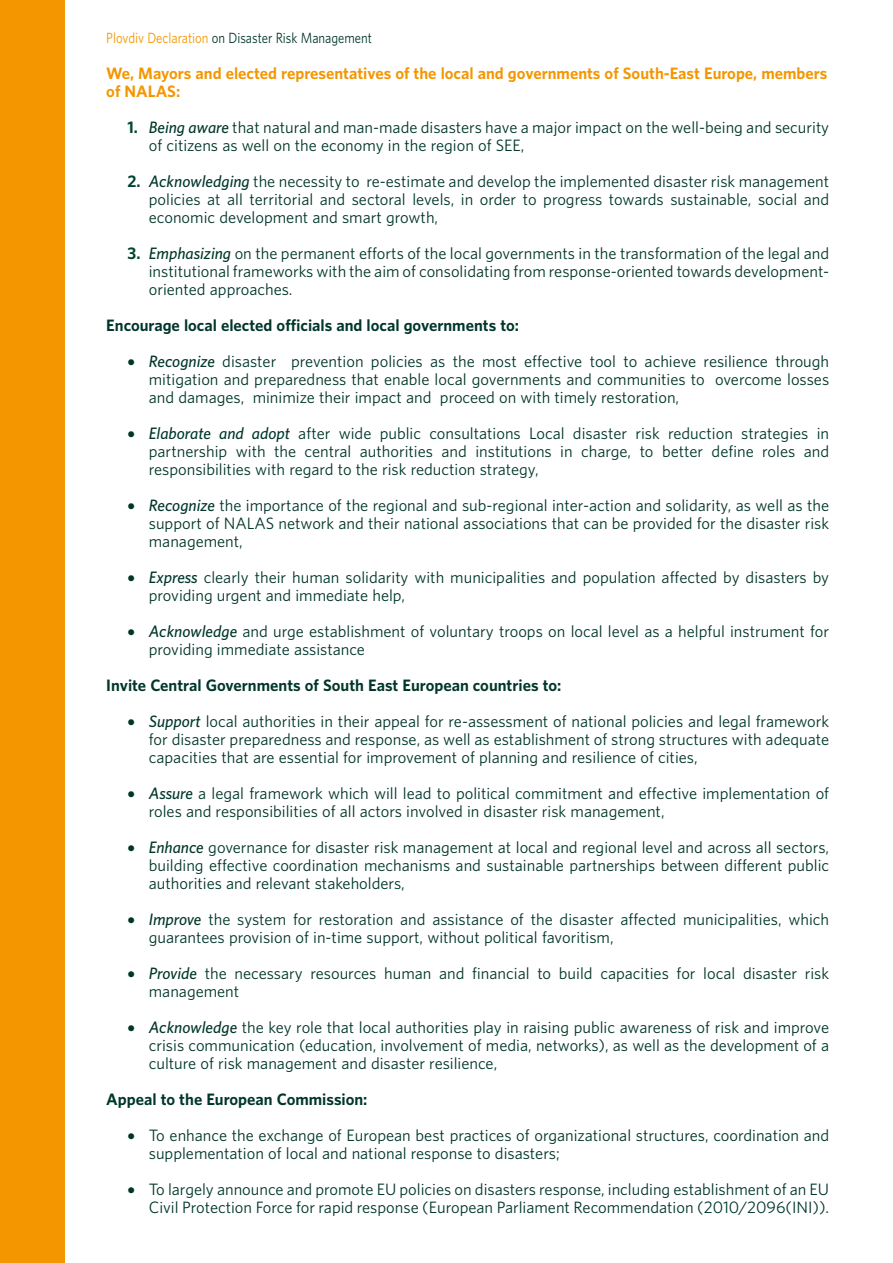
<style>
.page{position:relative;width:893px;height:1263px;background:#fff}
.page>*{position:absolute;margin:0;border:0;box-sizing:border-box;transform-origin:0 0}
.t1{font:15px/18px "UNFPA Text";color:#00362a;text-align:justify}
.t2{font:700 15px "UNFPA";color:#00362a}
.t3{font:700 15px/18px "UNFPA";color:#f49600}
.t4{font:13.5px "UNFPA Text";color:#00362a;scale:.86 1}
.s1{color:#f49600}
.s2{font-family:"UNFPA";font-weight:700;color:#004434}
.s3{font-family:"UNFPA";font-weight:600;font-style:italic}
</style>
<div class="page">
<div style="left:0;top:0;width:65px;height:1263px;background:#f49600"></div>
<p class="t4" style="left:106px;top:29px;width:310px"><span class="s1">Plovdiv Declaration</span> on Disaster Risk Management</p>
<p class="t3" style="left:106px;top:63px;width:722px">We, Mayors and elected representatives of the local and governments of South-East Europe, members of NALAS:</p>
<p class="t1" style="left:149px;top:117px;width:682px;text-indent:-21px"><span class="s2">1.</span> <span class="s3">Being aware</span> that natural and man-made disasters have a major impact on the well-being and security of citizens as well on the economy in the region of SEE,</p>
<p class="t1" style="left:149px;top:171px;width:682px;text-indent:-21px"><span class="s2">2.</span> <span class="s3">Acknowledging</span> the necessity to re-estimate and develop the implemented disaster risk management policies at all territorial and sectoral levels, in order to progress towards sustainable, social and economic development and smart growth,</p>
<p class="t1" style="left:149px;top:243px;width:682px;text-indent:-21px"><span class="s2">3.</span> <span class="s3">Emphasizing</span> on the permanent efforts of the local governments in the transformation of the legal and institutional frameworks with the aim of consolidating from response-oriented towards development&shy;oriented approaches.</p>
<p class="t2" style="left:106px;top:315px;width:414px">Encourage local elected officials and local governments to:</p>
<p class="t1" style="left:149px;top:351px;width:682px;text-indent:-21px">• <span class="s3">Recognize</span> disaster prevention policies as the most effective tool to achieve resilience through mitigation and preparedness that enable local governments and communities to overcome losses and damages, minimize their impact and proceed on with timely restoration,</p>
<p class="t1" style="left:149px;top:423px;width:682px;text-indent:-21px">• <span class="s3">Elaborate and adopt</span> after wide public consultations Local disaster risk reduction strategies in partnership with the central authorities and institutions in charge, to better define roles and responsibilities with regard to the risk reduction strategy,</p>
<p class="t1" style="left:149px;top:495px;width:682px;text-indent:-21px">• <span class="s3">Recognize</span> the importance of the regional and sub-regional inter-action and solidarity, as well as the support of NALAS network and their national associations that can be provided for the disaster risk management,</p>
<p class="t1" style="left:149px;top:567px;width:682px;text-indent:-21px">• <span class="s3">Express</span> clearly their human solidarity with municipalities and population affected by disasters by providing urgent and immediate help,</p>
<p class="t1" style="left:149px;top:621px;width:682px;text-indent:-21px">• <span class="s3">Acknowledge</span> and urge establishment of voluntary troops on local level as a helpful instrument for providing immediate assistance</p>
<p class="t2" style="left:106px;top:675px;width:457px">Invite Central Governments of South East European countries to:</p>
<p class="t1" style="left:149px;top:711px;width:682px;text-indent:-21px">• <span class="s3">Support</span> local authorities in their appeal for re-assessment of national policies and legal framework for disaster preparedness and response, as well as establishment of strong structures with adequate capacities that are essential for improvement of planning and resilience of cities,</p>
<p class="t1" style="left:149px;top:783px;width:682px;text-indent:-21px">• <span class="s3">Assure</span> a legal framework which will lead to political commitment and effective implementation of roles and responsibilities of all actors involved in disaster risk management,</p>
<p class="t1" style="left:149px;top:837px;width:682px;text-indent:-21px">• <span class="s3">Enhance</span> governance for disaster risk management at local and regional level and across all sectors, building effective coordination mechanisms and sustainable partnerships between different public authorities and relevant stakeholders,</p>
<p class="t1" style="left:149px;top:909px;width:682px;text-indent:-21px">• <span class="s3">Improve</span> the system for restoration and assistance of the disaster affected municipalities, which guarantees provision of in-time support, without political favoritism,</p>
<p class="t1" style="left:149px;top:963px;width:682px;text-indent:-21px">• <span class="s3">Provide</span> the necessary resources human and financial to build capacities for local disaster risk management</p>
<p class="t1" style="left:149px;top:1017px;width:682px;text-indent:-21px">• <span class="s3">Acknowledge</span> the key role that local authorities play in raising public awareness of risk and improve crisis communication (education, involvement of media, networks), as well as the development of a culture of risk management and disaster resilience,</p>
<p class="t2" style="left:106px;top:1089px;width:263px">Appeal to the European Commission:</p>
<p class="t1" style="left:149px;top:1125px;width:682px;text-indent:-21px">• To enhance the exchange of European best practices of organizational structures, coordination and supplementation of local and national response to disasters;</p>
<p class="t1" style="left:128px;top:1179px;width:703px;text-align:right">• To largely announce and promote EU policies on disasters response, including establishment of an EU<br>Civil Protection Force for rapid response (European Parliament Recommendation (2010/2096(INI)).</p>
</div>
